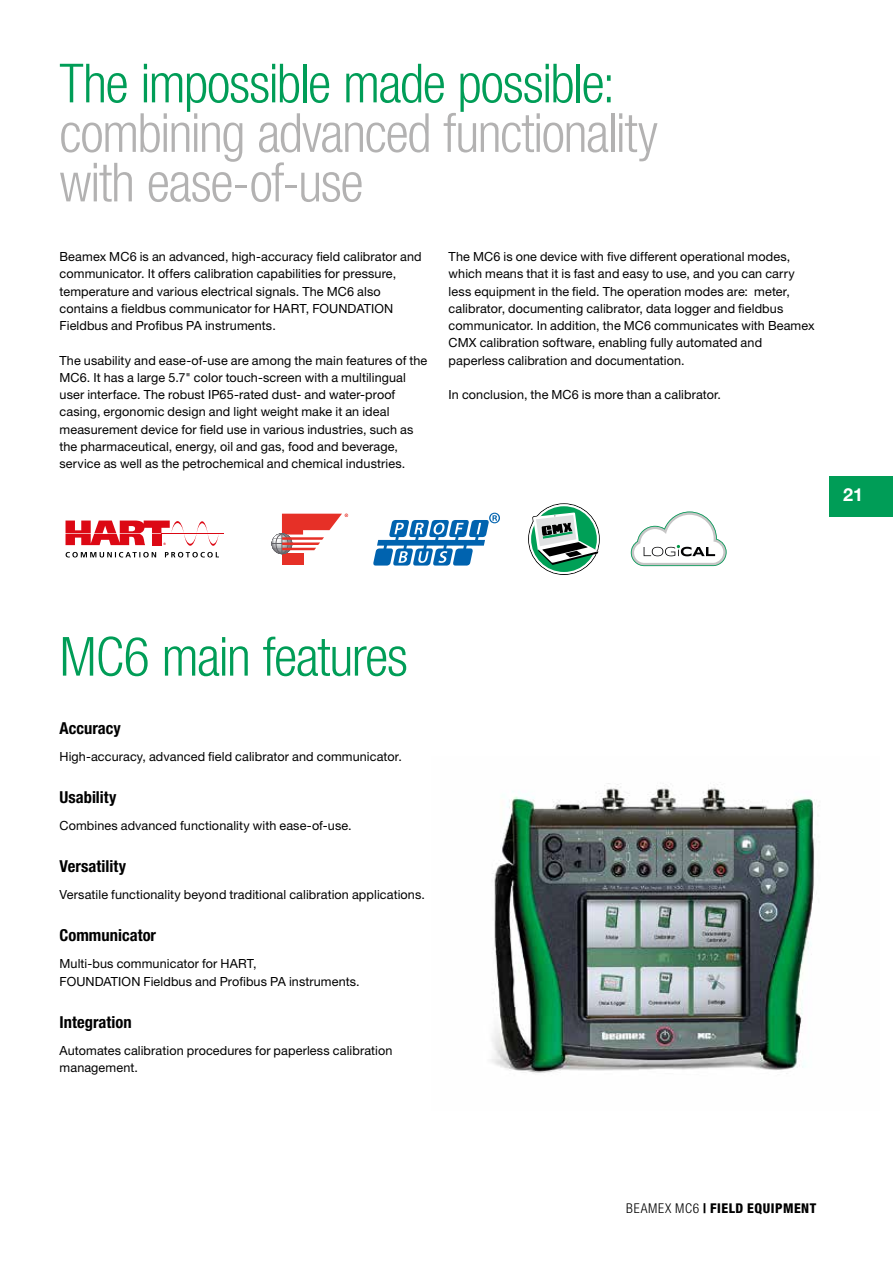
<style>
.page{position:relative;width:893px;height:1263px;background:#fff}
.page>*{position:absolute;margin:0;border:0;box-sizing:border-box;transform-origin:0 0}
.t1{font:300 condensed 54px/49.5px "Helvetica Neue LT Std";letter-spacing:-.025em;color:#b3b2b2}
.t2{font:300 condensed 54px "Helvetica Neue LT Std";letter-spacing:-.025em;color:#009d57}
.t3{font:700 18px "Helvetica Neue LT Std";color:#fff}
.t4{font:700 condensed 16.5px "Helvetica Neue LT Std";color:#000}
.t5{font:800 condensed 13.5px "Helvetica Neue LT Std";letter-spacing:.04em;color:#000}
.t6{font:12.6px/17.2px "Helvetica Neue LT Std";letter-spacing:.01em;color:#000}
.s1{font-weight:300}
</style>
<div class="page">
<img style="left:491px;top:783px;width:324px;height:291px">
<div style="left:282px;top:553px;width:21px;height:12px;background:#e63027"></div>
<svg style="left:272px;top:513px;width:76px;height:41px"></svg>
<svg style="left:373px;top:513px;width:127px;height:52px"></svg>
<hr style="left:162px;top:533px;width:62px;height:1px;background:#dc0814">
<svg style="left:66px;top:552px;width:90px;height:5px"></svg>
<svg style="left:165px;top:552px;width:54px;height:5px"></svg>
<svg style="left:66px;top:520px;width:153px;height:26px"></svg>
<svg style="left:530px;top:505px;width:68px;height:68px"></svg>
<div style="left:529px;top:504px;width:70px;height:70px;border:2px solid #fff;border-radius:50%"></div>
<svg style="left:532px;top:512px;width:66px;height:53px"></svg>
<svg style="left:631px;top:511px;width:95px;height:55px"></svg>
<div style="left:829px;top:476px;width:64px;height:40px;background:#009d57"></div>
<h1 class="t2" style="left:60px;top:52px;width:557px">The impossible made possible:</h1>
<h1 class="t1" style="left:60px;top:108px;width:600px">combining advanced functionality with ease-of-use</h1>
<p class="t6" style="left:60px;top:248px;width:364px">Beamex MC6 is an advanced, high-accuracy field calibrator and communicator. It offers calibration capabilities for pressure, temperature and various electrical signals. The MC6 also contains a fieldbus communicator for HART, FOUNDATION Fieldbus and Profibus PA instruments.</p>
<p class="t6" style="left:60px;top:351px;width:369px">The usability and ease-of-use are among the main features of the MC6. It has a large 5.7" color touch-screen with a multilingual user interface. The robust IP65-rated dust- and water-proof casing, ergonomic design and light weight make it an ideal measurement device for field use in various industries, such as the pharmaceutical, energy, oil and gas, food and beverage, service as well as the petrochemical and chemical industries.</p>
<p class="t6" style="left:449px;top:248px;width:368px">The MC6 is one device with five different operational modes, which means that it is fast and easy to use, and you can carry less equipment in the field. The operation modes are: meter, calibrator, documenting calibrator, data logger and fieldbus communicator. In addition, the MC6 communicates with Beamex CMX calibration software, enabling fully automated and paperless calibration and documentation.</p>
<p class="t6" style="left:449px;top:386px;width:274px">In conclusion, the MC6 is more than a calibrator.</p>
<h2 class="t3" style="left:843px;top:484px;width:21px">21</h2>
<h1 class="t2" style="left:60px;top:625px;width:350px">MC6 main features</h1>
<h3 class="t4" style="left:60px;top:718px;width:63px">Accuracy</h3>
<p class="t6" style="left:60px;top:748px;width:344px">High-accuracy, advanced field calibrator and communicator.</p>
<h3 class="t4" style="left:60px;top:787px;width:59px">Usability</h3>
<p class="t6" style="left:60px;top:817px;width:294px">Combines advanced functionality with ease-of-use.</p>
<h3 class="t4" style="left:60px;top:856px;width:68px">Versatility</h3>
<p class="t6" style="left:60px;top:886px;width:367px">Versatile functionality beyond traditional calibration applications.</p>
<h3 class="t4" style="left:60px;top:925px;width:98px">Communicator</h3>
<p class="t6" style="left:60px;top:955px;width:302px">Multi-bus communicator for HART,<br>FOUNDATION Fieldbus and Profibus PA instruments.</p>
<h3 class="t4" style="left:60px;top:1012px;width:74px">Integration</h3>
<p class="t6" style="left:60px;top:1041px;width:334px">Automates calibration procedures for paperless calibration management.</p>
<p class="t5" style="left:626px;top:1200px;width:192px"><span class="s1">BEAMEX MC6</span> | FIELD EQUIPMENT</p>
</div>
